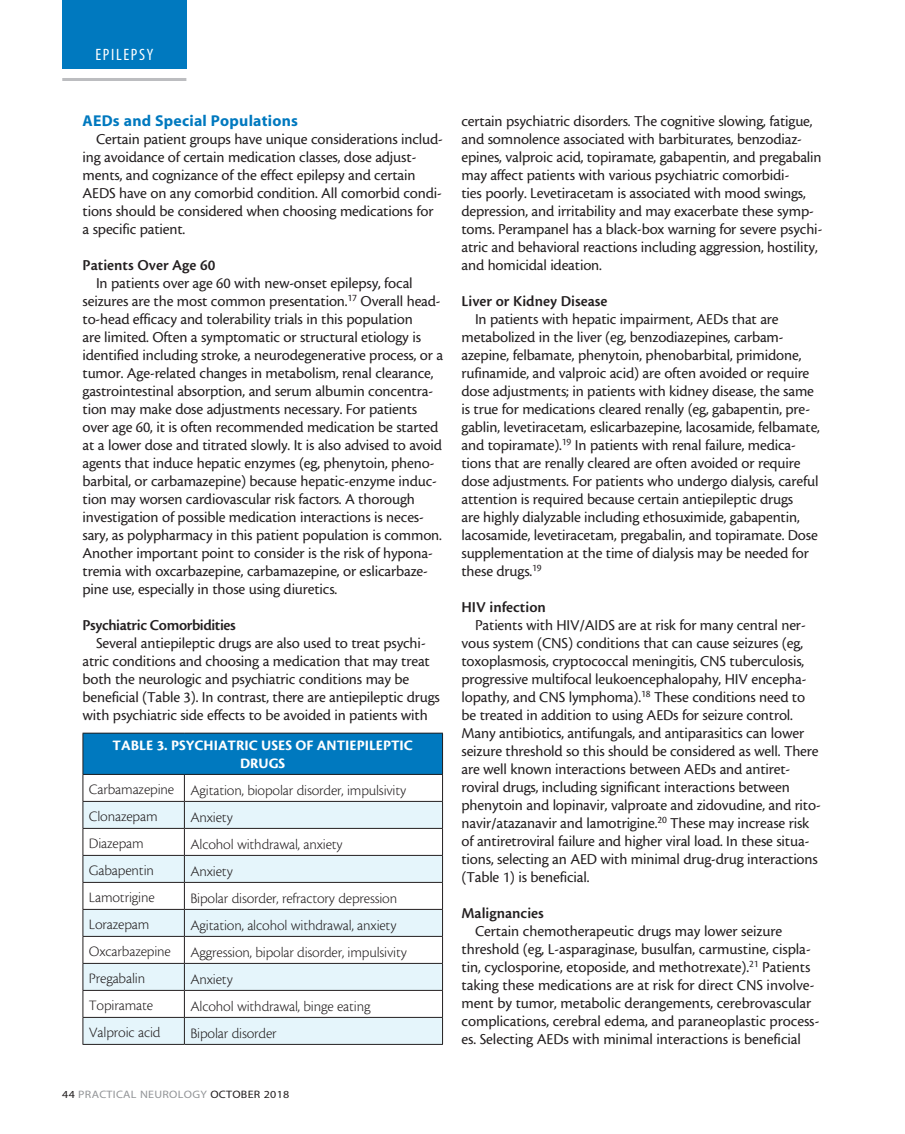
<style>
.page{position:relative;width:905px;height:1134px;background:#fff}
.page>*{position:absolute;margin:0;border:0;box-sizing:border-box;transform-origin:0 0}
.t1{font:16.5px "Myriad MM 400 300";letter-spacing:.1em;color:#fff}
.body{font:15.75px/18px "Cronos MM 408 10";letter-spacing:-.01em;color:#231f20}
.Subhead_2{font:15.75px "Cronos MM 574 10";color:#231f20}
.subhead{font:15.75px "Myriad MM 700 600";letter-spacing:.015em;color:#0079bf}
.Subhead_2-2{font:15.75px "Cronos MM 574 10";letter-spacing:-.025em;color:#231f20}
.table_body{font:15px "Cronos MM 250 10";letter-spacing:-.01em;color:#231f20}
.sidebar_h1{font:15px/18px "Cronos MM 700 10";color:#fff;text-align:center}
.t2{font:10.8px "Myriad MM 400 600";letter-spacing:.025em;color:#939598;scale:1.11 1}
.s1{color:#231f20}
</style>
<div class="page">
<div style="left:62px;top:0;width:124px;height:69px;background:#0079bf"></div>
<hr style="left:62px;top:78px;width:124px;height:3px;background:#bcbdc0">
<div style="left:83px;top:733px;width:359px;height:41px;background:#0079bf"></div>
<div style="left:83px;top:802px;width:359px;height:242px;background:#e5f5fb"></div>
<svg style="left:83px;top:829px;width:359px;height:188px"></svg>
<hr style="left:82px;top:733px;width:102px;height:1px;background:#231f20">
<hr style="left:82px;top:734px;width:1px;height:40px;background:#231f20">
<hr style="left:184px;top:733px;width:259px;height:1px;background:#231f20">
<hr style="left:442px;top:734px;width:1px;height:40px;background:#231f20">
<hr style="left:82px;top:774px;width:102px;height:1px;background:#231f20">
<hr style="left:184px;top:774px;width:259px;height:1px;background:#231f20">
<hr style="left:82px;top:801px;width:102px;height:1px;background:#231f20">
<hr style="left:184px;top:801px;width:259px;height:1px;background:#231f20">
<hr style="left:82px;top:828px;width:102px;height:1px;background:#231f20">
<hr style="left:184px;top:828px;width:259px;height:1px;background:#231f20">
<hr style="left:82px;top:855px;width:102px;height:1px;background:#231f20">
<hr style="left:184px;top:855px;width:259px;height:1px;background:#231f20">
<hr style="left:82px;top:882px;width:102px;height:1px;background:#231f20">
<hr style="left:184px;top:882px;width:259px;height:1px;background:#231f20">
<hr style="left:82px;top:909px;width:102px;height:1px;background:#231f20">
<hr style="left:184px;top:909px;width:259px;height:1px;background:#231f20">
<hr style="left:82px;top:936px;width:102px;height:1px;background:#231f20">
<hr style="left:184px;top:936px;width:259px;height:1px;background:#231f20">
<hr style="left:82px;top:963px;width:102px;height:1px;background:#231f20">
<hr style="left:184px;top:963px;width:259px;height:1px;background:#231f20">
<hr style="left:82px;top:990px;width:102px;height:1px;background:#231f20">
<hr style="left:184px;top:990px;width:259px;height:1px;background:#231f20">
<hr style="left:82px;top:1017px;width:102px;height:1px;background:#231f20">
<svg style="left:82px;top:775px;width:1px;height:269px"></svg>
<hr style="left:184px;top:1017px;width:259px;height:1px;background:#231f20">
<svg style="left:184px;top:775px;width:1px;height:269px"></svg>
<svg style="left:442px;top:775px;width:1px;height:269px"></svg>
<hr style="left:82px;top:1044px;width:102px;height:1px;background:#231f20">
<hr style="left:184px;top:1044px;width:259px;height:1px;background:#231f20">
<p class="t1" style="left:95px;top:46px;width:59px">EPILEPSY</p>
<p class="subhead" style="left:82px;top:113px;width:217px">AEDs and Special Populations</p>
<p class="body" style="left:82px;top:130px;width:362px;text-indent:14px">Certain patient groups have unique considerations includ&shy;ing avoidance of certain medication classes, dose adjust&shy;ments, and cognizance of the effect epilepsy and certain AEDS have on any comorbid condition. All comorbid condi&shy;tions should be considered when choosing medications for a specific patient.</p>
<p class="Subhead_2" style="left:82px;top:257px;width:134px">Patients Over Age 60</p>
<p class="body" style="left:82px;top:274px;width:362px;text-indent:14px">In patients over age 60 with new-onset epilepsy, focal seizures are the most common presentation.<sup>17</sup> Overall head&shy;to-head efficacy and tolerability trials in this population<br>are limited. Often a symptomatic or structural etiology is identified including stroke, a neurodegenerative process, or a tumor. Age-related changes in metabolism, renal clearance, gastrointestinal absorption, and serum albumin concentra&shy;tion may make dose adjustments necessary. For patients over age 60, it is often recommended medication be started at a lower dose and titrated slowly. It is also advised to avoid agents that induce hepatic enzymes (eg, phenytoin, pheno&shy;barbital, or carbamazepine) because hepatic-enzyme induc&shy;tion may worsen cardiovascular risk factors. A thorough investigation of possible medication interactions is neces&shy;sary, as polypharmacy in this patient population is common.<br>Another important point to consider is the risk of hypona&shy;tremia with oxcarbazepine, carbamazepine, or eslicarbaze&shy;pine use, especially in those using diuretics.</p>
<p class="Subhead_2-2" style="left:82px;top:617px;width:155px">Psychiatric Comorbidities</p>
<p class="body" style="left:82px;top:634px;width:359px;text-indent:14px">Several antiepileptic drugs are also used to treat psychi&shy;atric conditions and choosing a medication that may treat both the neurologic and psychiatric conditions may be beneficial (Table 3). In contrast, there are antiepileptic drugs with psychiatric side effects to be avoided in patients with</p>
<p class="sidebar_h1" style="left:112px;top:737px;width:302px">TABLE 3. PSYCHIATRIC USES OF ANTIEPILEPTIC<br>DRUGS</p>
<p class="table_body" style="left:89px;top:781px;width:87px">Carbamazepine</p>
<p class="table_body" style="left:190px;top:783px;width:217px">Agitation, biopolar disorder, impulsivity</p>
<p class="table_body" style="left:89px;top:808px;width:70px">Clonazepam</p>
<p class="table_body" style="left:190px;top:810px;width:44px">Anxiety</p>
<p class="table_body" style="left:89px;top:835px;width:56px">Diazepam</p>
<p class="table_body" style="left:190px;top:837px;width:154px">Alcohol withdrawal, anxiety</p>
<p class="table_body" style="left:89px;top:862px;width:67px">Gabapentin</p>
<p class="table_body" style="left:190px;top:864px;width:44px">Anxiety</p>
<p class="table_body" style="left:89px;top:889px;width:67px">Lamotrigine</p>
<p class="table_body" style="left:190px;top:891px;width:208px">Bipolar disorder, refractory depression</p>
<p class="table_body" style="left:89px;top:916px;width:62px">Lorazepam</p>
<p class="table_body" style="left:190px;top:918px;width:207px">Agitation, alcohol withdrawal, anxiety</p>
<p class="table_body" style="left:89px;top:943px;width:83px">Oxcarbazepine</p>
<p class="table_body" style="left:190px;top:945px;width:218px">Aggression, bipolar disorder, impulsivity</p>
<p class="table_body" style="left:89px;top:970px;width:58px">Pregabalin</p>
<p class="table_body" style="left:190px;top:972px;width:44px">Anxiety</p>
<p class="table_body" style="left:89px;top:997px;width:66px">Topiramate</p>
<p class="table_body" style="left:190px;top:999px;width:182px">Alcohol withdrawal, binge eating</p>
<p class="table_body" style="left:89px;top:1024px;width:73px">Valproic acid</p>
<p class="table_body" style="left:190px;top:1026px;width:88px">Bipolar disorder</p>
<p class="t2" style="left:62px;top:1089px;width:206px"><span class="s1">44</span> PRACTICAL NEUROLOGY <span class="s1">OCTOBER 2018</span></p>
<p class="body" style="left:461px;top:112px;width:362px">certain psychiatric disorders. The cognitive slowing, fatigue, and somnolence associated with barbiturates, benzodiaz&shy;epines, valproic acid, topiramate, gabapentin, and pregabalin may affect patients with various psychiatric comorbidi-<br>ties poorly. Levetiracetam is associated with mood swings, depression, and irritability and may exacerbate these symp&shy;toms. Perampanel has a black-box warning for severe psychi&shy;atric and behavioral reactions including aggression, hostility, and homicidal ideation.</p>
<p class="Subhead_2" style="left:461px;top:293px;width:147px">Liver or Kidney Disease</p>
<p class="body" style="left:461px;top:310px;width:360px;text-indent:14px">In patients with hepatic impairment, AEDs that are metabolized in the liver (eg, benzodiazepines, carbam&shy;azepine, felbamate, phenytoin, phenobarbital, primidone, rufinamide, and valproic acid) are often avoided or require dose adjustments; in patients with kidney disease, the same is true for medications cleared renally (eg, gabapentin, pre&shy;gablin, levetiracetam, eslicarbazepine, lacosamide, felbamate, and topiramate).<sup>19</sup> In patients with renal failure, medica&shy;tions that are renally cleared are often avoided or require dose adjustments. For patients who undergo dialysis, careful attention is required because certain antiepileptic drugs<br>are highly dialyzable including ethosuximide, gabapentin, lacosamide, levetiracetam, pregabalin, and topiramate. Dose supplementation at the time of dialysis may be needed for these drugs.<sup>19</sup></p>
<p class="Subhead_2" style="left:461px;top:599px;width:86px">HIV infection</p>
<p class="body" style="left:461px;top:616px;width:361px;text-indent:14px">Patients with HIV/AIDS are at risk for many central ner&shy;vous system (CNS) conditions that can cause seizures (eg, toxoplasmosis, cryptococcal meningitis, CNS tuberculosis, progressive multifocal leukoencephalopahy, HIV encepha&shy;lopathy, and CNS lymphoma).<sup>18</sup> These conditions need to be treated in addition to using AEDs for seizure control.<br>Many antibiotics, antifungals, and antiparasitics can lower seizure threshold so this should be considered as well. There are well known interactions between AEDs and antiret&shy;roviral drugs, including significant interactions between phenytoin and lopinavir, valproate and zidovudine, and rito&shy;navir/atazanavir and lamotrigine.<sup>20</sup> These may increase risk of antiretroviral failure and higher viral load. In these situa&shy;tions, selecting an AED with minimal drug-drug interactions (Table 1) is beneficial.</p>
<p class="Subhead_2" style="left:461px;top:905px;width:84px">Malignancies</p>
<p class="body" style="left:461px;top:922px;width:359px;text-indent:14px">Certain chemotherapeutic drugs may lower seizure threshold (eg, L-asparaginase, busulfan, carmustine, cispla&shy;tin, cyclosporine, etoposide, and methotrexate).<sup>21</sup> Patients taking these medications are at risk for direct CNS involve&shy;ment by tumor, metabolic derangements, cerebrovascular complications, cerebral edema, and paraneoplastic process&shy;es. Selecting AEDs with minimal interactions is beneficial</p>
</div>
